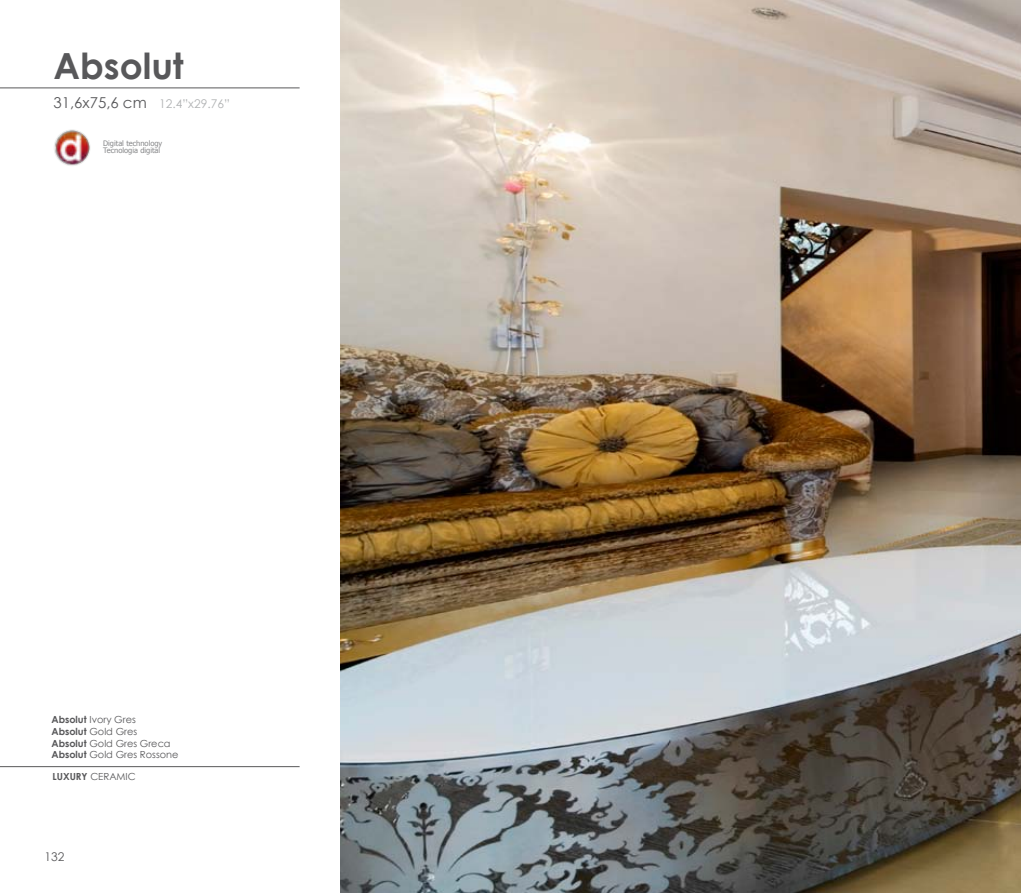
<style>
.page{position:relative;width:1021px;height:893px;background:#fff}
.page>*{position:absolute;margin:0;border:0;box-sizing:border-box;transform-origin:0 0}
.t1{font:700 36px "Century Gothic";color:#58585a}
.t2{font:12px "Century Gothic";color:#b1b3b4}
.t3{font:12px "Century Gothic";color:#58585a}
.t4{font:9.75px/11.7px "Century Gothic";color:#58585a}
.t5{font:7.5px/7.5px "Tahoma";color:#87888a}
.s1{font-size:15px;color:#58585a}
.s2{font-weight:700}
</style>
<div class="page">
<hr style="left:0;top:766px;width:299px;height:1px;background:#58585a">
<hr style="left:0;top:88px;width:299px;height:1px;background:#58585a">
<img style="left:54px;top:130px;width:36px;height:36px;border-radius:18px">
<div style="left:54px;top:130px;width:36px;height:36px;border:1px solid #edeeec;border-radius:50%"></div>
<img style="left:340px;top:0;width:680px;height:893px">
<h1 class="t1" style="left:53px;top:44px;width:132px">Absolut</h1>
<p class="t2" style="left:53px;top:97px;width:178px"><span class="s1">31,6x75,6 cm</span> 12.4”x29.76”</p>
<p class="t5" style="left:103px;top:139px;width:61px">Digital technology<br>Tecnologia digital</p>
<p class="t4" style="left:51px;top:714px;width:128px"><span class="s2">Absolut</span> Ivory Gres<br><span class="s2">Absolut</span> Gold Gres<br><span class="s2">Absolut</span> Gold Gres Greca<br><span class="s2">Absolut</span> Gold Gres Rossone</p>
<p class="t4" style="left:52px;top:770px;width:85px"><span class="s2">LUXURY</span> CERAMIC</p>
<p class="t3" style="left:45px;top:849px;width:21px">132</p>
</div>
